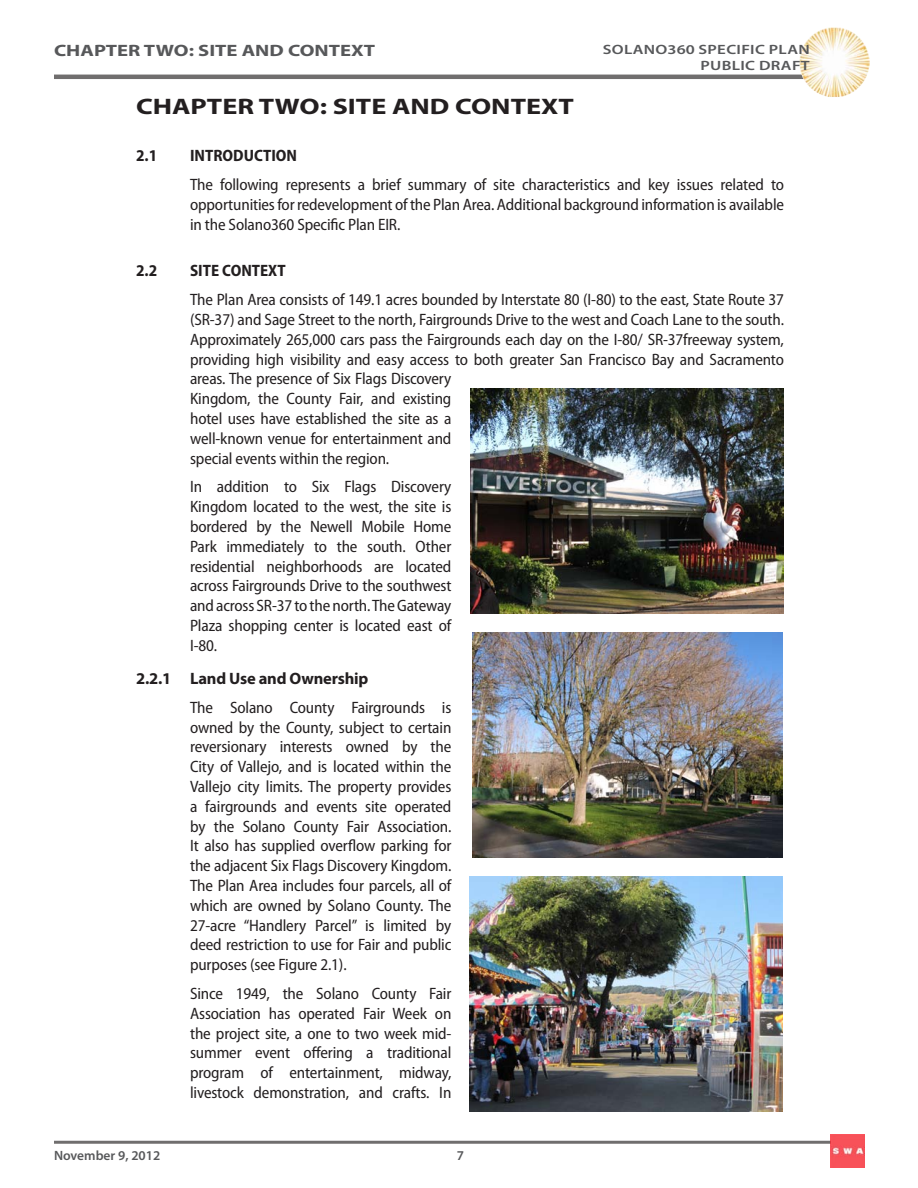
<style>
.page{position:relative;width:918px;height:1188px;background:#fff}
.page>*{position:absolute;margin:0;border:0;box-sizing:border-box;transform-origin:0 0}
.Heading_1{font:700 22.5px "Myriad Pro";color:#231f20;scale:1.25 1}
.Body_Text_Indent{font:semi-condensed 16.5px/19.8px "Myriad Pro";letter-spacing:-.01em;color:#231f20;text-align:justify}
.Heading_2{font:700 semi-condensed 16.5px "Myriad Pro";color:#231f20}
.Top_Section_Heading{font:700 16.5px "Myriad Pro";color:#57585a;scale:1.25 1}
.Heading_3{font:700 16.5px "Myriad Pro";letter-spacing:-.01em;color:#231f20}
.t1{font:600 13.5px/16.2px "Myriad Pro";letter-spacing:.02em;color:#57585a;text-align:right;scale:1.25 1}
.t2{font:600 13.5px "Myriad Pro";color:#57585a}
.t3{font:600 13.5px "Myriad Pro";letter-spacing:.02em;color:#57585a}
</style>
<div class="page">
<hr style="left:54px;top:75px;width:810px;height:4px;background:#706e6e">
<hr style="left:54px;top:1141px;width:777px;height:3px;background:#231f20">
<img style="left:799px;top:27px;width:71px;height:70px">
<img style="left:831px;top:1134px;width:33px;height:33px">
<img style="left:470px;top:877px;width:312px;height:235px">
<img style="left:473px;top:632px;width:309px;height:226px">
<img style="left:471px;top:388px;width:313px;height:225px">
<p class="Top_Section_Heading" style="left:54px;top:40px;width:258px">CHAPTER TWO: SITE AND CONTEXT</p>
<p class="t1" style="left:603px;top:41px;width:167px">SOLANO360 SPECIFIC PLAN<br>PUBLIC DRAFT</p>
<p class="Heading_1" style="left:136px;top:92px;width:352px">CHAPTER TWO: SITE AND CONTEXT</p>
<p class="Heading_2" style="left:136px;top:146px;width:23px">2.1</p>
<p class="Heading_2" style="left:190px;top:146px;width:109px">INTRODUCTION</p>
<p class="Body_Text_Indent" style="left:190px;top:175px;width:596px">The following represents a brief summary of site characteristics and key issues related to opportunities for redevelopment of the Plan Area. Additional background information is available in the Solano360 Specific Plan EIR.</p>
<p class="Heading_2" style="left:136px;top:262px;width:23px">2.2</p>
<p class="Heading_2" style="left:190px;top:262px;width:97px">SITE CONTEXT</p>
<p class="Body_Text_Indent" style="left:190px;top:290px;width:596px;text-align:left">The Plan Area consists of 149.1 acres bounded by Interstate 80 (I-80) to the east, State Route 37 (SR-37) and Sage Street to the north, Fairgrounds Drive to the west and Coach Lane to the south.<br>Approximately 265,000 cars pass the Fairgrounds each day on the I-80/ SR-37freeway system, providing high visibility and easy access to both greater San Francisco Bay and Sacramento areas. The presence of Six Flags Discovery<br>Kingdom, the County Fair, and existing<br>hotel uses have established the site as a<br>well-known venue for entertainment and<br>special events within the region.</p>
<p class="Body_Text_Indent" style="left:190px;top:477px;width:263px">In addition to Six Flags Discovery Kingdom located to the west, the site is bordered by the Newell Mobile Home Park immediately to the south. Other residential neighborhoods are located across Fairgrounds Drive to the southwest and across SR-37 to the north. The Gateway Plaza shopping center is located east of I-80.</p>
<p class="Heading_3" style="left:136px;top:668px;width:234px">2.2.1 Land Use and Ownership</p>
<p class="Body_Text_Indent" style="left:190px;top:698px;width:263px">The Solano County Fairgrounds is owned by the County, subject to certain reversionary interests owned by the City of Vallejo, and is located within the Vallejo city limits. The property provides a fairgrounds and events site operated by the Solano County Fair Association.<br>It also has supplied overflow parking for the adjacent Six Flags Discovery Kingdom.<br>The Plan Area includes four parcels, all of which are owned by Solano County. The 27-acre “Handlery Parcel” is limited by deed restriction to use for Fair and public purposes (see Figure 2.1).</p>
<p class="Body_Text_Indent" style="left:190px;top:984px;width:263px">Since 1949, the Solano County Fair Association has operated Fair Week on the project site, a one to two week mid&shy;summer event offering a traditional program of entertainment, midway, livestock demonstration, and crafts. In</p>
<p class="t2" style="left:54px;top:1147px;width:108px">November 9, 2012</p>
<p class="t3" style="left:457px;top:1147px;width:9px">7</p>
</div>
